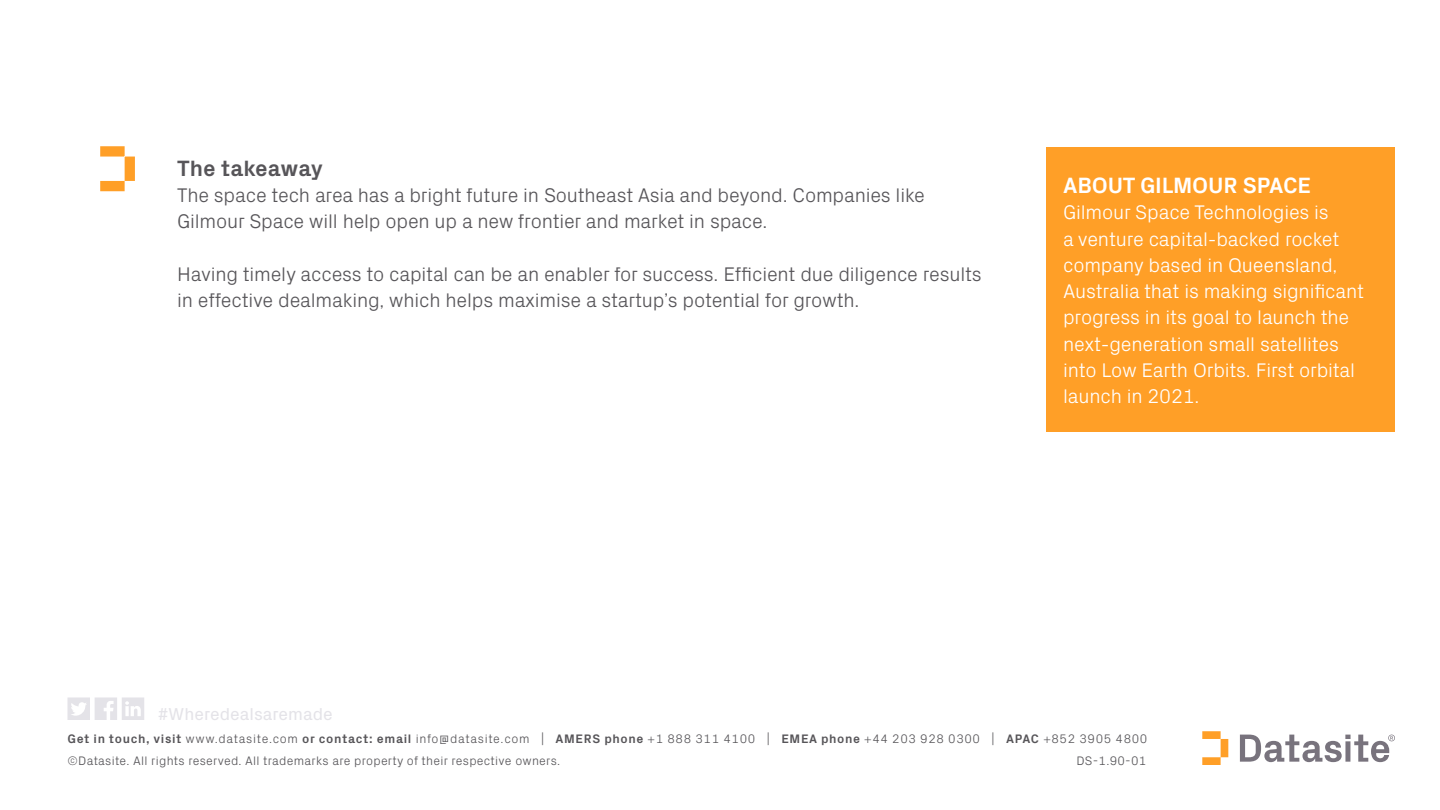
<style>
.page{position:relative;width:1440px;height:810px;background:#fff}
.page>*{position:absolute;margin:0;border:0;box-sizing:border-box;transform-origin:0 0}
.t1{font:700 22.5px "Px Grotesk";letter-spacing:-.01em;color:#fff}
.t2{font:700 22.5px "Px Grotesk";color:#575559}
.t3{font:300 20px "Px Grotesk";letter-spacing:-.01em;color:#575559}
.t4{font:300 20px/26.2px "Px Grotesk";letter-spacing:-.01em;color:#fff}
.t5{font:17.5px "Px Grotesk";color:#e4e3e8}
.t6{font:300 12.5px "Px Grotesk";letter-spacing:.05em;color:#575559}
.t7{font:300 12.5px "Px Grotesk";letter-spacing:.02em;color:#575559}
.s1{font-weight:700}
</style>
<div class="page">
<svg style="left:100px;top:146px;width:35px;height:45px"></svg>
<div style="left:1046px;top:148px;width:349px;height:284px;background:#ff9f27"></div>
<svg style="left:68px;top:698px;width:76px;height:22px"></svg>
<svg style="left:1202px;top:731px;width:26px;height:34px"></svg>
<svg style="left:1240px;top:735px;width:155px;height:27px"></svg>
<p class="t2" style="left:177px;top:152px;width:147px">The takeaway</p>
<p class="t3" style="left:177px;top:181px;width:749px">The space tech area has a bright future in Southeast Asia and beyond. Companies like</p>
<p class="t3" style="left:177px;top:207px;width:592px">Gilmour Space will help open up a new frontier and market in space.</p>
<p class="t3" style="left:177px;top:259px;width:806px">Having timely access to capital can be an enabler for success. Efficient due diligence results</p>
<p class="t3" style="left:177px;top:286px;width:684px">in effective dealmaking, which helps maximise a startup’s potential for growth.</p>
<p class="t1" style="left:1063px;top:169px;width:250px">ABOUT GILMOUR SPACE</p>
<p class="t4" style="left:1063px;top:198px;width:302px">Gilmour Space Technologies is<br>a venture capital-backed rocket company based in Queensland,<br>Australia that is making significant progress in its goal to launch the next-generation small satellites into Low Earth Orbits. First orbital launch in 2021.</p>
<p class="t5" style="left:158px;top:701px;width:177px">#Wheredealsaremade</p>
<p class="t6" style="left:68px;top:730px;width:1081px"><span class="s1">Get in touch, visit</span> www.datasite.com <span class="s1">or contact: email</span> info@datasite.com | <span class="s1">AMERS phone</span> +1 888 311 4100 | <span class="s1">EMEA phone</span> +44 203 928 0300 | <span class="s1">APAC</span> +852 3905 4800</p>
<p class="t7" style="left:68px;top:752px;width:494px">©Datasite. All rights reserved. All trademarks are property of their respective owners.</p>
<p class="t7" style="left:1076px;top:752px;width:71px">DS-1.90-01</p>
</div>
